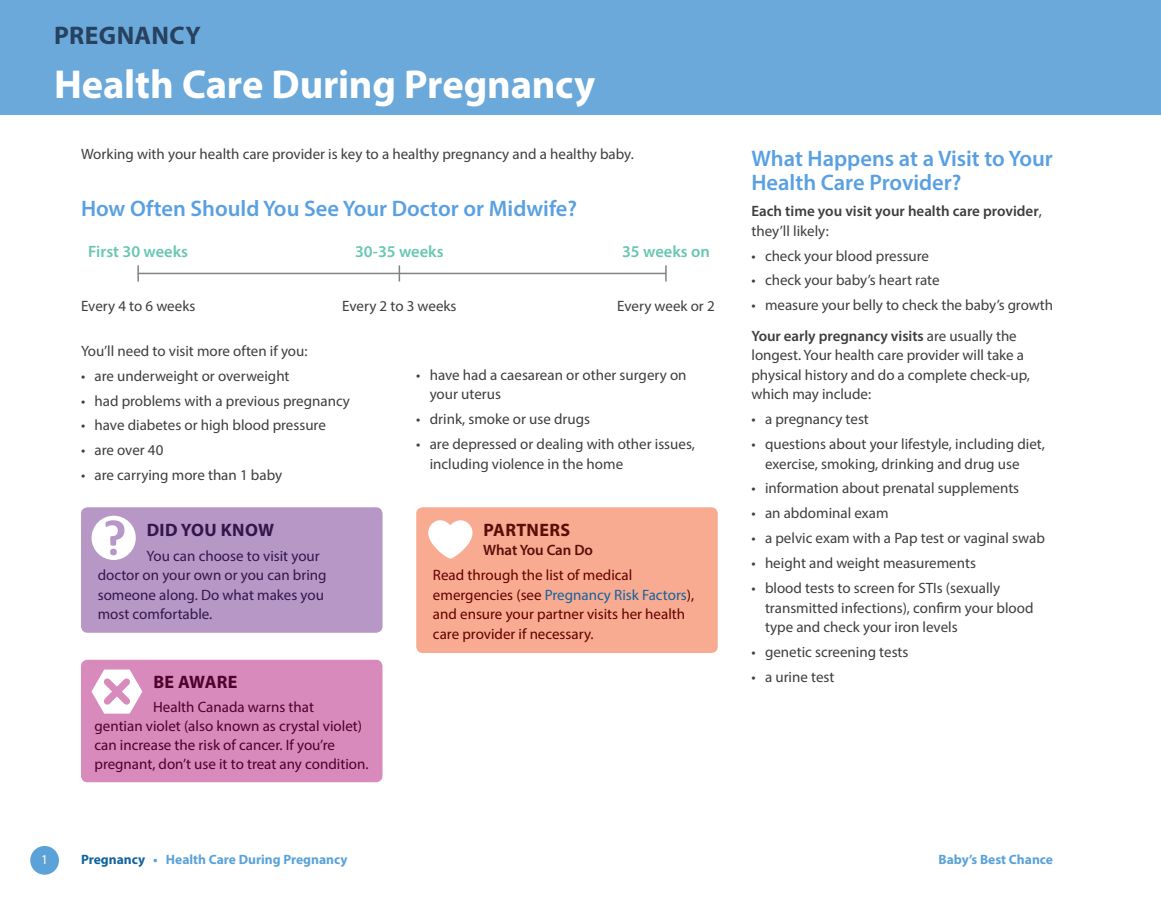
<style>
.page{position:relative;width:1161px;height:905px;background:#fff}
.page>*{position:absolute;margin:0;border:0;box-sizing:border-box;transform-origin:0 0}
.t1{font:700 40.5px "Myriad Pro";letter-spacing:-.005em;color:#fff}
.t2{font:700 25.5px "Myriad Pro";letter-spacing:.015em;color:#27415f}
.t3{font:600 22.5px/24px "Myriad Pro";color:#59a0e2}
.t4{font:700 18px "Myriad Pro";letter-spacing:.02em;color:#35164c}
.t5{font:700 18px "Myriad Pro";letter-spacing:.02em;color:#590e08}
.t6{font:700 18px "Myriad Pro";letter-spacing:.02em;color:#4f002c}
.t7{font:600 16.5px "Myriad Pro";color:#68c6b2}
.t8{font:15px/19.5px "Myriad Pro";color:#3e3e3f}
.t9{font:15px/18.8px "Myriad Pro";color:#4f002c}
.t10{font:15px/19.5px "Myriad Pro";color:#620000}
.t11{font:15px/19.5px "Myriad Pro";color:#35164c}
.t12{font:600 15px/19.5px "Myriad Pro";color:#3e3e3f}
.t13{font:600 15px "Myriad Pro";letter-spacing:-.01em;color:#590e08}
.t14{font:700 13.5px "Myriad Pro";color:#5aa2d8}
.t15{font:13.5px "Myriad Pro";color:#fff}
.s1{color:#12639f}
.s2{font-weight:400}
.s3{font-weight:600}
</style>
<div class="page">
<div style="left:0;top:0;width:1161px;height:114px;background:#6ba9db"></div>
<div style="left:30px;top:846px;width:29px;height:28px;background:#5aa2d8;border-radius:50%"></div>
<div style="left:416px;top:507px;width:302px;height:146px;background:#f8ab91;border-radius:6px"></div>
<svg style="left:428px;top:520px;width:45px;height:38px"></svg>
<hr style="left:138px;top:273px;width:528px;height:1px;background:#808285">
<svg style="left:137px;top:265px;width:2px;height:16px"></svg>
<svg style="left:399px;top:265px;width:1px;height:16px"></svg>
<svg style="left:665px;top:265px;width:2px;height:16px"></svg>
<div style="left:81px;top:507px;width:302px;height:125px;background:#b697c6;border-radius:6px"></div>
<div style="left:92px;top:515px;width:44px;height:45px;background:#fff;border-radius:50%"></div>
<div style="left:110px;top:548px;width:7px;height:7px;background:#b697c6;border-radius:50%"></div>
<svg style="left:106px;top:520px;width:18px;height:25px"></svg>
<div style="left:81px;top:659px;width:301px;height:123px;background:#d78abb;border-radius:6px"></div>
<svg style="left:91px;top:669px;width:51px;height:44px"></svg>
<h2 class="t2" style="left:54px;top:19px;width:148px">PREGNANCY</h2>
<h1 class="t1" style="left:54px;top:58px;width:543px">Health Care During Pregnancy</h1>
<p class="t8" style="left:81px;top:144px;width:554px">Working with your health care provider is key to a healthy pregnancy and a healthy baby.</p>
<h3 class="t3" style="left:81px;top:195px;width:498px">How Often Should You See Your Doctor or Midwife?</h3>
<p class="t7" style="left:88px;top:241px;width:101px">First 30 weeks</p>
<p class="t7" style="left:355px;top:241px;width:90px">30-35 weeks</p>
<p class="t7" style="left:622px;top:241px;width:89px">35 weeks on</p>
<p class="t8" style="left:81px;top:295px;width:116px">Every 4 to 6 weeks</p>
<p class="t8" style="left:342px;top:295px;width:116px">Every 2 to 3 weeks</p>
<p class="t8" style="left:617px;top:295px;width:99px">Every week or 2</p>
<p class="t8" style="left:81px;top:340px;width:228px">You’ll need to visit more often if you:</p>
<p class="t8" style="left:81px;top:365px;width:210px">• are underweight or overweight</p>
<p class="t8" style="left:81px;top:390px;width:271px">• had problems with a previous pregnancy</p>
<p class="t8" style="left:81px;top:415px;width:246px">• have diabetes or high blood pressure</p>
<p class="t8" style="left:81px;top:440px;width:84px">• are over 40</p>
<p class="t8" style="left:81px;top:465px;width:203px">• are carrying more than 1 baby</p>
<p class="t4" style="left:147px;top:518px;width:129px">DID YOU KNOW</p>
<p class="t11" style="left:98px;top:545px;width:230px;text-indent:49px">You can choose to visit your doctor on your own or you can bring someone along. Do what makes you most comfortable.</p>
<p class="t6" style="left:153px;top:670px;width:86px">BE AWARE</p>
<p class="t9" style="left:95px;top:697px;width:276px;text-indent:59px">Health Canada warns that<br>gentian violet (also known as crystal violet) can increase the risk of cancer. If you’re pregnant, don’t use it to treat any condition.</p>
<p class="t8" style="left:430px;top:364px;width:258px;text-indent:-14px">• have had a caesarean or other surgery on your uterus</p>
<p class="t8" style="left:416px;top:409px;width:175px">• drink, smoke or use drugs</p>
<p class="t8" style="left:430px;top:434px;width:267px;text-indent:-14px">• are depressed or dealing with other issues, including violence in the home</p>
<p class="t5" style="left:483px;top:518px;width:88px">PARTNERS</p>
<p class="t13" style="left:483px;top:540px;width:111px">What You Can Do</p>
<p class="t10" style="left:433px;top:565px;width:263px">Read through the list of medical emergencies (see <span class="s1">Pregnancy Risk Factors</span>), and ensure your partner visits her health care provider if necessary.</p>
<h3 class="t3" style="left:752px;top:146px;width:303px">What Happens at a Visit to Your<br>Health Care Provider?</h3>
<p class="t12" style="left:752px;top:201px;width:292px">Each time you visit your health care provider<span class="s2">, they’ll likely:</span></p>
<p class="t8" style="left:752px;top:245px;width:179px">• check your blood pressure</p>
<p class="t8" style="left:752px;top:270px;width:190px">• check your baby’s heart rate</p>
<p class="t8" style="left:752px;top:290px;width:303px;line-height:30.3px">• measure your belly to check the baby’s growth<br><span class="s3">Your early pregnancy visits</span> are usually the</p>
<p class="t8" style="left:752px;top:345px;width:280px">longest. Your health care provider will take a physical history and do a complete check-up, which may include:</p>
<p class="t8" style="left:752px;top:409px;width:119px">• a pregnancy test</p>
<p class="t8" style="left:765px;top:434px;width:281px;text-indent:-14px">• questions about your lifestyle, including diet, exercise, smoking, drinking and drug use</p>
<p class="t8" style="left:752px;top:478px;width:269px">• information about prenatal supplements</p>
<p class="t8" style="left:752px;top:503px;width:139px">• an abdominal exam</p>
<p class="t8" style="left:752px;top:528px;width:295px">• a pelvic exam with a Pap test or vaginal swab</p>
<p class="t8" style="left:752px;top:553px;width:226px">• height and weight measurements</p>
<p class="t8" style="left:765px;top:578px;width:270px;text-indent:-14px">• blood tests to screen for STIs (sexually transmitted infections), confirm your blood type and check your iron levels</p>
<p class="t8" style="left:752px;top:642px;width:159px">• genetic screening tests</p>
<p class="t8" style="left:752px;top:667px;width:84px">• a urine test</p>
<p class="t15" style="left:41px;top:851px;width:8px">1</p>
<p class="t14" style="left:81px;top:851px;width:268px"><span class="s1">Pregnancy</span> • Health Care During Pregnancy</p>
<p class="t14" style="left:939px;top:851px;width:116px">Baby’s Best Chance</p>
</div>
